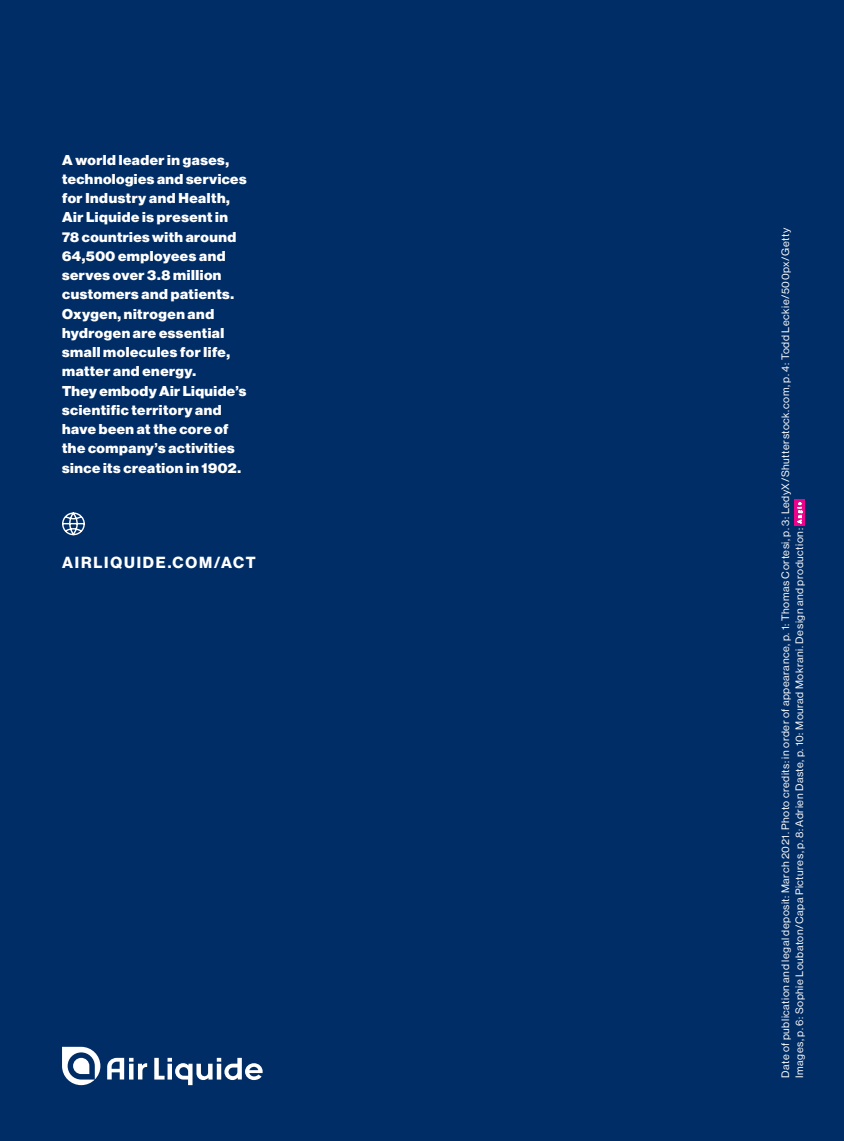
<style>
.page{position:relative;width:844px;height:1141px;background:#fff}
.page>*{position:absolute;margin:0;border:0;box-sizing:border-box;transform-origin:0 0}
.t1{font:15.75px "N Haas Grotesk DS Pro 75 Bd";letter-spacing:.115em;color:#fff}
.t2{font:14px/19.2px "N Haas Grotesk DS Pro 95 Blk";letter-spacing:.035em;color:#fff}
.t3{font:10.5px/14px "N Haas Grotesk DS Pro 55 Rg";letter-spacing:.05em;color:#fff}
</style>
<div class="page">
<div style="left:0;top:0;width:843px;height:1141px;background:#002d66"></div>
<svg style="left:62px;top:512px;width:23px;height:24px"></svg>
<div style="left:794px;top:499px;width:10px;height:27px;background:#ed028c"></div>
<svg style="left:797px;top:502px;width:5px;height:21px"></svg>
<svg style="left:107px;top:1058px;width:40px;height:22px"></svg>
<svg style="left:154px;top:1058px;width:108px;height:27px"></svg>
<svg style="left:62px;top:1047px;width:38px;height:38px"></svg>
<p class="t2" style="left:62px;top:150px;width:186px">A world leader in gases, technologies and services for Industry and Health,<br>Air Liquide is present in<br>78 countries with around<br>64,500 employees and serves over 3.8 million customers and patients.<br>Oxygen, nitrogen and hydrogen are essential small molecules for life, matter and energy.<br>They embody Air Liquide’s scientific territory and have been at the core of the company’s activities since its creation in 1902.</p>
<p class="t1" style="left:62px;top:553px;width:195px">AIRLIQUIDE.COM/ACT</p>
<p class="t3" style="left:778px;top:1078px;width:851px;rotate:-90deg">Date of publication and legal deposit: March 2021. Photo credits: in order of appearance, p. 1: Thomas Cortesi, p. 3: LedyX/Shutterstock.com, p. 4: Todd Leckie/500px/Getty<br>Images, p. 6: Sophie Loubaton/Capa Pictures, p. 8: Adrien Daste, p. 10: Mourad Mokrani. Design and production:</p>
</div>
